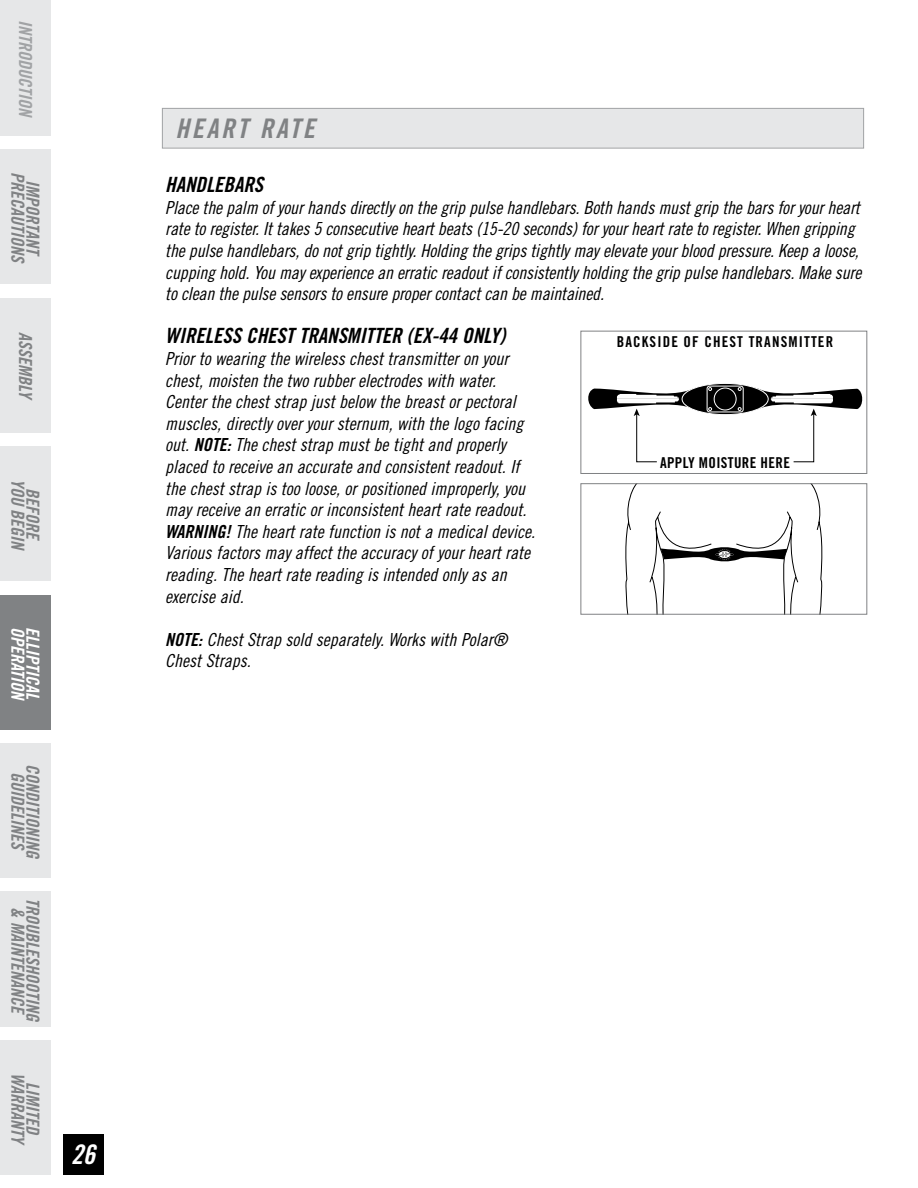
<style>
.page{position:relative;width:918px;height:1188px;background:#fff}
.page>*{position:absolute;margin:0;border:0;box-sizing:border-box;transform-origin:0 0}
.t1{font:27px "Trade Gothic LT Std Bd Cn 20 Obl";letter-spacing:.1em;color:#808284}
.t2{font:27px "Trade Gothic LT Std Bd Cn 20 Obl";color:#fff}
.t3{font:21px "Trade Gothic LT Std Bd Cn 20 Obl";color:#000}
.t4{font:18px/21.6px "Trade Gothic LT Std Cn 18 Obl";color:#000}
.t5{font:18px/15px "Trade Gothic LT Std Bd Cn 20 Obl";letter-spacing:-.01em;color:#808284;text-align:center}
.t6{font:18px "Trade Gothic LT Std Bd Cn 20 Obl";color:#fff}
.t7{font:18px "Trade Gothic LT Std Bd Cn 20 Obl";color:#a1a3a5}
.t8{font:15px "Trade Gothic LT Std Bd Cn 20";letter-spacing:.075em;color:#000}
.t9{font:15px "Trade Gothic LT Std Bd Cn 20";letter-spacing:.025em;color:#000}
.s1{font-family:"Trade Gothic LT Std Bd Cn 20 Obl"}
</style>
<div class="page">
<div style="left:64px;top:1134px;width:40px;height:41px;background:#000"></div>
<div style="left:0;top:0;width:51px;height:136px;background:#e6e7e8"></div>
<div style="left:0;top:149px;width:51px;height:135px;background:#e6e7e8"></div>
<div style="left:0;top:446px;width:51px;height:135px;background:#e6e7e8"></div>
<div style="left:0;top:743px;width:51px;height:135px;background:#e6e7e8"></div>
<div style="left:0;top:892px;width:51px;height:135px;background:#e6e7e8"></div>
<div style="left:0;top:1040px;width:51px;height:135px;background:#e6e7e8"></div>
<div style="left:0;top:298px;width:51px;height:135px;background:#e6e7e8"></div>
<div style="left:0;top:595px;width:51px;height:135px;background:#808284"></div>
<svg style="left:588px;top:383px;width:274px;height:80px"></svg>
<div style="left:580px;top:331px;width:287px;height:143px;border:1px solid #808284"></div>
<svg style="left:625px;top:485px;width:197px;height:128px"></svg>
<div style="left:580px;top:483px;width:287px;height:132px;border:1px solid #808284"></div>
<div style="left:162px;top:108px;width:702px;height:40px;background:#e6e7e8"></div>
<div style="left:162px;top:108px;width:702px;height:40px;border:1px solid #a1a3a5"></div>
<p class="t7" style="left:37px;top:20px;width:99px;rotate:90deg">INTRODUCTION</p>
<p class="t5" style="left:40px;top:172px;width:93px;rotate:90deg">IMPORTANT<br>PRECAUTIONS</p>
<p class="t5" style="left:33px;top:332px;width:70px;rotate:90deg">ASSEMBLY</p>
<p class="t5" style="left:40px;top:479px;width:74px;rotate:90deg">BEFORE<br>YOU BEGIN</p>
<p class="t6" style="left:29px;top:627px;width:76px;rotate:90deg">OPERATION</p>
<p class="t6" style="left:44px;top:627px;width:74px;rotate:90deg">ELLIPTICAL</p>
<p class="t5" style="left:40px;top:764px;width:97px;rotate:90deg">CONDITIONING<br>GUIDELINES</p>
<p class="t5" style="left:40px;top:898px;width:126px;rotate:90deg">TROUBLESHOOTING &amp; MAINTENANCE</p>
<p class="t5" style="left:40px;top:1073px;width:74px;rotate:90deg">LIMITED<br>WARRANTY</p>
<h1 class="t2" style="left:71px;top:1138px;width:25px">26</h1>
<h1 class="t1" style="left:175px;top:112px;width:141px">HEART RATE</h1>
<p class="t3" style="left:165px;top:172px;width:22px">HANDLEBARS</p>
<p class="t4" style="left:165px;top:197px;width:698px">Place the palm of your hands directly on the grip pulse handlebars. Both hands must grip the bars for your heart rate to register. It takes 5 consecutive heart beats (15-20 seconds) for your heart rate to register. When gripping the pulse handlebars, do not grip tightly. Holding the grips tightly may elevate your blood pressure. Keep a loose, cupping hold. You may experience an erratic readout if consistently holding the grip pulse handlebars. Make sure to clean the pulse sensors to ensure proper contact can be maintained.</p>
<p class="t3" style="left:165px;top:323px;width:342px">WIRELESS CHEST TRANSMITTER (EX-44 ONLY)</p>
<p class="t4" style="left:165px;top:348px;width:371px">Prior to wearing the wireless chest transmitter on your chest, moisten the two rubber electrodes with water.<br>Center the chest strap just below the breast or pectoral muscles, directly over your sternum, with the logo facing out. <span class="s1">NOTE:</span> The chest strap must be tight and properly placed to receive an accurate and consistent readout. If the chest strap is too loose, or positioned improperly, you may receive an erratic or inconsistent heart rate readout.<br><span class="s1">WARNING!</span> The heart rate function is not a medical device.<br>Various factors may affect the accuracy of your heart rate reading. The heart rate reading is intended only as an exercise aid.</p>
<p class="t4" style="left:165px;top:629px;width:344px"><span class="s1">NOTE:</span> Chest Strap sold separately. Works with Polar®<br>Chest Straps.</p>
<p class="t8" style="left:617px;top:333px;width:218px">BACKSIDE OF CHEST TRANSMITTER</p>
<p class="t9" style="left:660px;top:453px;width:132px">APPLY MOISTURE HERE</p>
</div>
